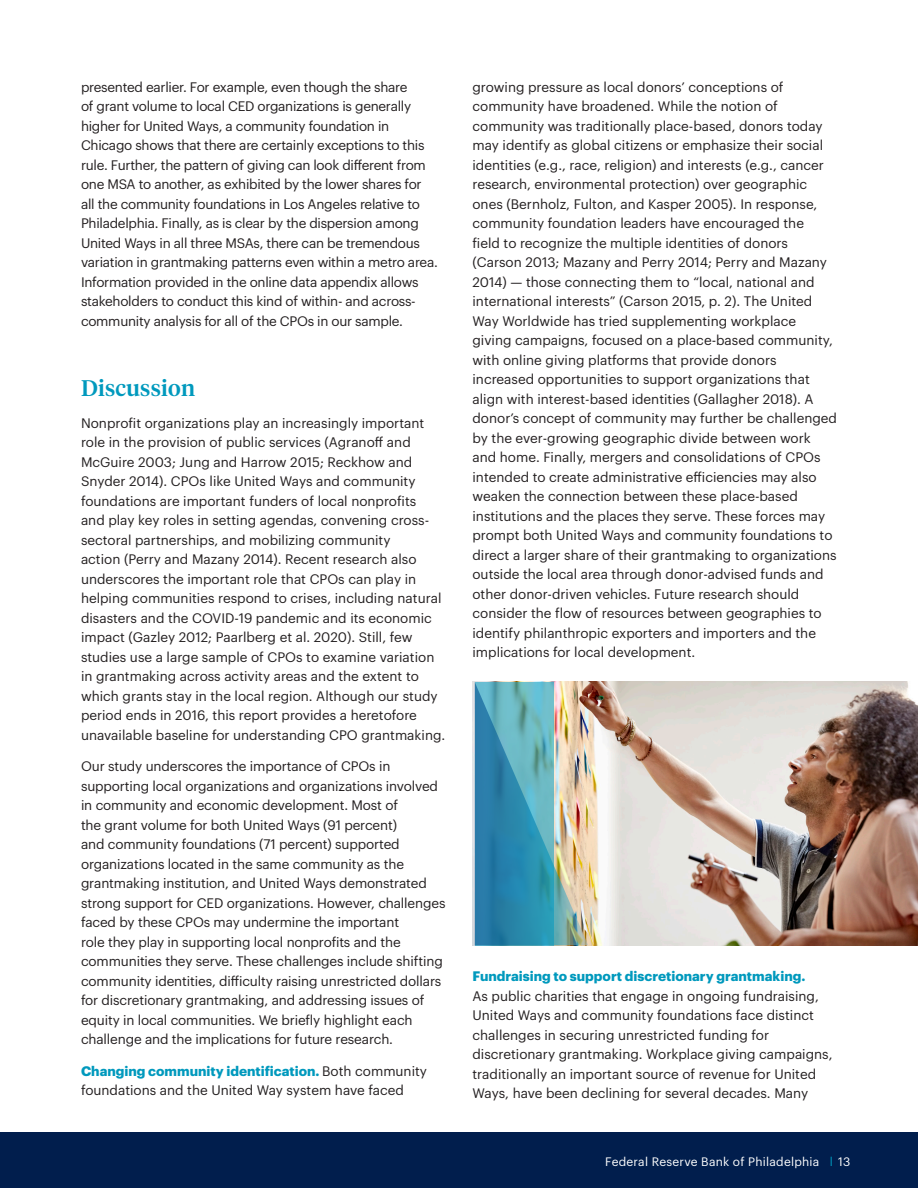
<style>
.page{position:relative;width:918px;height:1188px;background:#fff}
.page>*{position:absolute;margin:0;border:0;box-sizing:border-box;transform-origin:0 0}
.header_1{font:500 22.5px "Tiempos Headline";letter-spacing:.01em;color:#0099bd}
.Body{font:13.5px/19.5px "Graphik";color:#231f20}
.Body-2{font:13.5px/19.5px "Graphik";letter-spacing:-.02em;color:#231f20}
.t1{font:12px "Graphik";letter-spacing:.02em;color:#fff}
.s1{font-weight:700;color:#0099bd}
.s2{font-family:"Futura BT";font-weight:500;font-stretch:condensed}
.s3{color:#0099bd}
</style>
<div class="page">
<div style="left:0;top:1132px;width:907px;height:56px;background:#011e4d"></div>
<img style="left:472px;top:682px;width:446px;height:263px">
<img style="left:475px;top:682px;width:113px;height:263px">
<p class="Body-2" style="left:81px;top:76px;width:358px">presented earlier. For example, even though the share<br>of grant volume to local CED organizations is generally higher for United Ways, a community foundation in Chicago shows that there are certainly exceptions to this rule. Further, the pattern of giving can look different from one MSA to another, as exhibited by the lower shares for all the community foundations in Los Angeles relative to Philadelphia. Finally, as is clear by the dispersion among United Ways in all three MSAs, there can be tremendous variation in grantmaking patterns even within a metro area.<br>Information provided in the online data appendix allows stakeholders to conduct this kind of within- and across&shy;community analysis for all of the CPOs in our sample.</p>
<p class="header_1" style="left:81px;top:373px;width:116px">Discussion</p>
<p class="Body" style="left:81px;top:412px;width:366px">Nonprofit organizations play an increasingly important role in the provision of public services (Agranoff and McGuire 2003; Jung and Harrow 2015; Reckhow and Snyder 2014). CPOs like United Ways and community foundations are important funders of local nonprofits<br>and play key roles in setting agendas, convening cross&shy;sectoral partnerships, and mobilizing community<br>action (Perry and Mazany 2014). Recent research also underscores the important role that CPOs can play in helping communities respond to crises, including natural disasters and the COVID-19 pandemic and its economic impact (Gazley 2012; Paarlberg et al. 2020). Still, few studies use a large sample of CPOs to examine variation in grantmaking across activity areas and the extent to which grants stay in the local region. Although our study period ends in 2016, this report provides a heretofore unavailable baseline for understanding CPO grantmaking.</p>
<p class="Body" style="left:81px;top:756px;width:366px">Our study underscores the importance of CPOs in supporting local organizations and organizations involved in community and economic development. Most of<br>the grant volume for both United Ways (91 percent)<br>and community foundations (71 percent) supported organizations located in the same community as the grantmaking institution, and United Ways demonstrated strong support for CED organizations. However, challenges faced by these CPOs may undermine the important<br>role they play in supporting local nonprofits and the communities they serve. These challenges include shifting community identities, difficulty raising unrestricted dollars for discretionary grantmaking, and addressing issues of equity in local communities. We briefly highlight each challenge and the implications for future research.</p>
<p class="Body" style="left:81px;top:1060px;width:348px"><span class="s1">Changing community identification.</span> Both community foundations and the United Way system have faced</p>
<p class="Body" style="left:472px;top:76px;width:366px">growing pressure as local donors’ conceptions of community have broadened. While the notion of community was traditionally place-based, donors today may identify as global citizens or emphasize their social identities (e.g., race, religion) and interests (e.g., cancer research, environmental protection) over geographic ones (Bernholz, Fulton, and Kasper 2005). In response, community foundation leaders have encouraged the<br>field to recognize the multiple identities of donors (Carson 2013; Mazany and Perry 2014; Perry and Mazany 2014) — those connecting them to “local, national and international interests” (Carson 2015, p. 2). The United Way Worldwide has tried supplementing workplace giving campaigns, focused on a place-based community, with online giving platforms that provide donors increased opportunities to support organizations that align with interest-based identities (Gallagher 2018). A donor’s concept of community may further be challenged by the ever-growing geographic divide between work and home. Finally, mergers and consolidations of CPOs intended to create administrative efficiencies may also weaken the connection between these place-based institutions and the places they serve. These forces may prompt both United Ways and community foundations to direct a larger share of their grantmaking to organizations outside the local area through donor-advised funds and other donor-driven vehicles. Future research should consider the flow of resources between geographies to identify philanthropic exporters and importers and the implications for local development.</p>
<p class="Body" style="left:472px;top:966px;width:362px"><span class="s1">Fundraising to support discretionary grantmaking.<br></span>As public charities that engage in ongoing fundraising, United Ways and community foundations face distinct challenges in securing unrestricted funding for discretionary grantmaking. Workplace giving campaigns, traditionally an important source of revenue for United Ways, have been declining for several decades. Many</p>
<p class="t1" style="left:605px;top:1152px;width:247px">Federal Reserve Bank of Philadelphia <span class="s2">13</span><span class="s3">l</span> 13</p>
<p class="t1" style="left:559px;top:1152px;width:255px">FEDERAL RESERVE BANK OF PHILADELPHIA</p>
</div>
